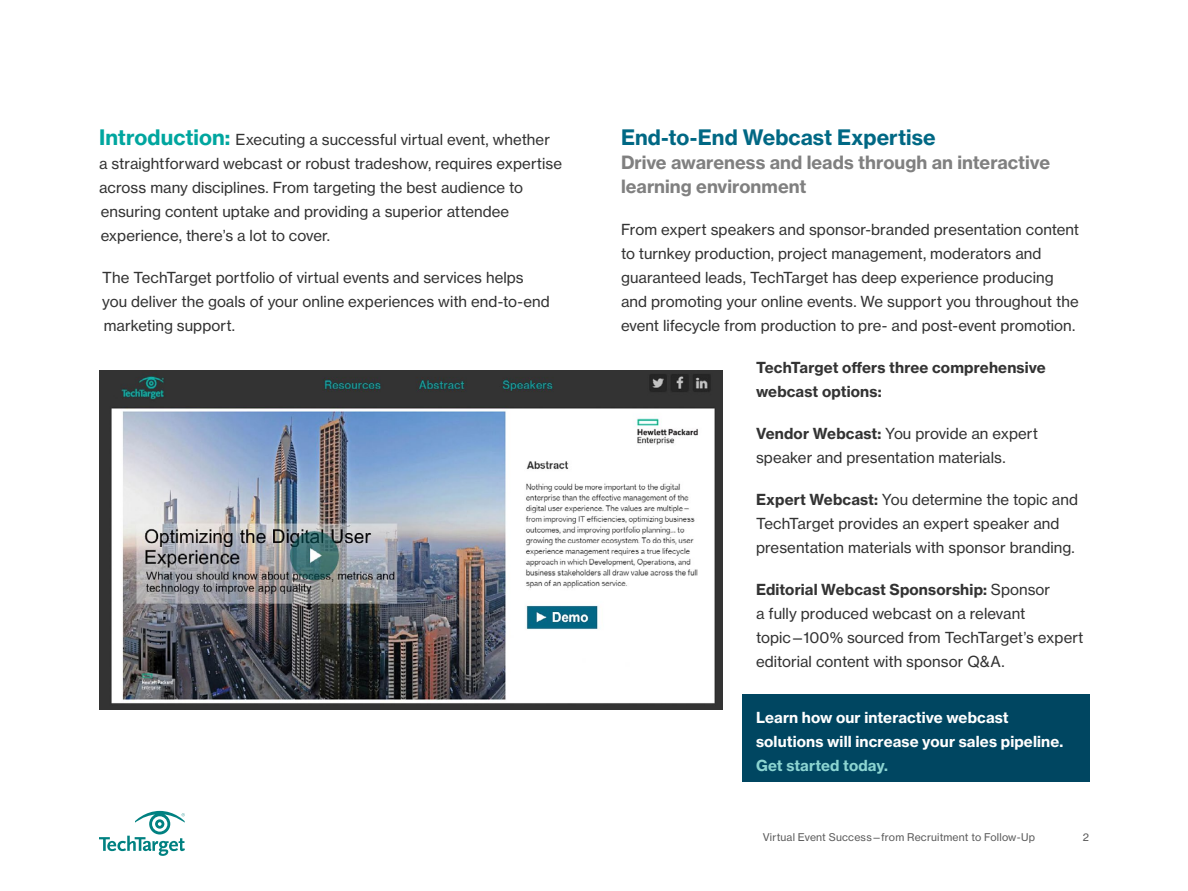
<style>
.page{position:relative;width:1188px;height:891px;background:#fff}
.page>*{position:absolute;margin:0;border:0;box-sizing:border-box;transform-origin:0 0}
.t1{font:21px "N Haas Grotesk TX Std 75 Bd";color:#006884}
.t2{font:18px/24px "N Haas Grotesk TX Std 75 Bd";letter-spacing:.005em;color:#808080}
.t3{font:15px/24px "N Haas Grotesk TX Std 55 Rg";letter-spacing:.005em;color:#333}
.t4{font:15px/24px "N Haas Grotesk TX Std 75 Bd";letter-spacing:.01em;color:#333}
.t5{font:15px/24px "N Haas Grotesk TX Std 75 Bd";letter-spacing:.01em;color:#fff}
.t6{font:15px "N Haas Grotesk TX Std 75 Bd";letter-spacing:.005em;color:#8cd4d1}
.t7{font:10.5px "N Haas Grotesk TX Std 55 Rg";letter-spacing:.02em;color:#5c5c5c}
.s1{font-family:"N Haas Grotesk TX Std 75 Bd";font-size:21px;color:#00a69f}
.s2{font-family:"N Haas Grotesk TX Std 75 Bd"}
.s3{font-family:"N Haas Grotesk TX Std 55 Rg"}
</style>
<div class="page">
<svg style="left:99px;top:811px;width:86px;height:45px"></svg>
<div style="left:742px;top:694px;width:348px;height:88px;background:#004661"></div>
<img style="left:100px;top:371px;width:622px;height:338px">
<p class="t3" style="left:99px;top:128px;width:464px"><span class="s1">Introduction:</span> Executing a successful virtual event, whether a straightforward webcast or robust tradeshow, requires expertise across many disciplines. From targeting the best audience to ensuring content uptake and providing a superior attendee experience, there’s a lot to cover.</p>
<p class="t3" style="left:102px;top:266px;width:449px">The TechTarget portfolio of virtual events and services helps you deliver the goals of your online experiences with end-to-end marketing support.</p>
<h1 class="t1" style="left:621px;top:125px;width:316px">End-to-End Webcast Expertise</h1>
<p class="t2" style="left:621px;top:151px;width:431px">Drive awareness and leads through an interactive learning environment</p>
<p class="t3" style="left:621px;top:218px;width:460px">From expert speakers and sponsor-branded presentation content to turnkey production, project management, moderators and guaranteed leads, TechTarget has deep experience producing and promoting your online events. We support you throughout the event lifecycle from production to pre- and post-event promotion.</p>
<p class="t4" style="left:756px;top:356px;width:291px">TechTarget offers three comprehensive webcast options:</p>
<p class="t3" style="left:756px;top:422px;width:284px"><span class="s2">Vendor Webcast:</span> You provide an expert speaker and presentation materials.</p>
<p class="t3" style="left:756px;top:488px;width:324px"><span class="s2">Expert Webcast:</span> You determine the topic and<br>TechTarget provides an expert speaker and presentation materials with sponsor branding.</p>
<p class="t4" style="left:756px;top:578px;width:296px">Editorial Webcast Sponsorship: <span class="s3">Sponsor</span></p>
<p class="t3" style="left:756px;top:602px;width:329px">a fully produced webcast on a relevant topic—100% sourced from TechTarget’s expert editorial content with sponsor Q&amp;A.</p>
<p class="t5" style="left:756px;top:705px;width:309px">Learn how our interactive webcast solutions will increase your sales pipeline.</p>
<p class="t6" style="left:756px;top:756px;width:133px">Get started today.</p>
<p class="t7" style="left:763px;top:830px;width:274px">Virtual Event Success—from Recruitment to Follow-Up</p>
<p class="t7" style="left:1083px;top:830px;width:8px">2</p>
</div>
